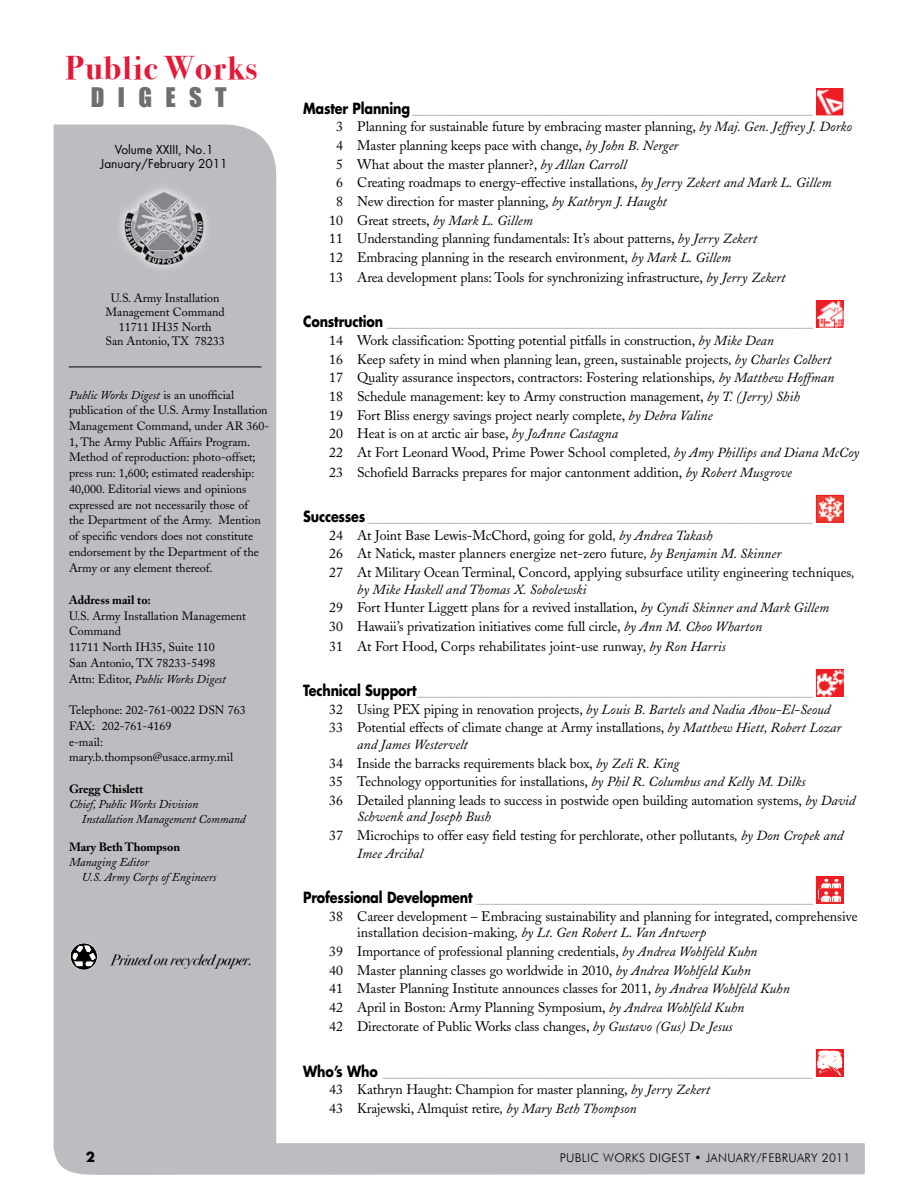
<style>
.page{position:relative;width:918px;height:1188px;background:#fff}
.page>*{position:absolute;margin:0;border:0;box-sizing:border-box;transform-origin:0 0}
.t1{font:33px "Bodoni Svty Two ITCTT Bold";letter-spacing:.035em;color:#e31937}
.t2{font:24.75px "Impact";letter-spacing:.54em;color:#6d6f71}
.t3{font:15px "Bodoni Svty Two OSITCTT Book It";letter-spacing:-.015em;color:#000}
.t4{font:13.8px/18.6px "Adobe Caslon";letter-spacing:-.01em;color:#000}
.t5{font:italic 13.8px "Adobe Caslon";color:#000}
.t6{font:700 13.5px "Futura";color:#000}
.t7{font:12px/15.8px "Adobe Caslon";color:#000}
.t8{font:12px "Futura";color:#8a8c8e;scale:.85 1}
.t9{font:italic 12px "Adobe Caslon";letter-spacing:-.01em;color:#000}
.t10{font:12px/14.4px "Futura";color:#000;text-align:center}
.t11{font:300 12px "Futura BT";letter-spacing:.03em;color:#000}
.t12{font:700 12px "Adobe Caslon";letter-spacing:-.01em;color:#000}
.s1{font-style:italic}
.s2{font-weight:700}
.s3{font-weight:700;font-size:15px;color:#000}
</style>
<div class="page">
<div style="left:54px;top:124px;width:223px;height:1019px;background:#bcbdc0"></div>
<svg style="left:71px;top:943px;width:26px;height:27px"></svg>
<svg style="left:71px;top:944px;width:25px;height:26px"></svg>
<div style="left:114px;top:180px;width:99px;height:94px;background:#bcbdc0"></div>
<img style="left:123px;top:191px;width:82px;height:74px">
<hr style="left:69px;top:367px;width:193px;height:1px;background:#000">
<div style="left:54px;top:1143px;width:811px;height:32px;background:#bcbdc0"></div>
<img style="left:818px;top:90px;width:23px;height:23px">
<div style="left:816px;top:88px;width:27px;height:27px;border:1px solid #ed1c25"></div>
<img style="left:818px;top:302px;width:23px;height:23px">
<div style="left:816px;top:300px;width:27px;height:27px;border:1px solid #ed1c25"></div>
<img style="left:818px;top:497px;width:23px;height:23px">
<div style="left:816px;top:495px;width:27px;height:27px;border:1px solid #ed1c25"></div>
<img style="left:818px;top:671px;width:23px;height:23px">
<div style="left:816px;top:669px;width:27px;height:27px;border:1px solid #ed1c25"></div>
<img style="left:818px;top:878px;width:23px;height:23px">
<div style="left:816px;top:876px;width:27px;height:27px;border:1px solid #ed1c25"></div>
<img style="left:818px;top:1052px;width:23px;height:23px">
<div style="left:816px;top:1050px;width:27px;height:27px;border:1px solid #ed1c25"></div>
<p class="t1" style="left:66px;top:41px;width:193px">Public Works</p>
<p class="t2" style="left:91px;top:78px;width:137px">DIGEST</p>
<p class="t10" style="left:96px;top:135px;width:140px">Volume XXI, No.5,<br>September/October 2009</p>
<p class="t10" style="left:101px;top:142px;width:129px">Volume XXIII, No.1<br>January/February 2011</p>
<p class="t7" style="left:105px;top:291px;width:121px;line-height:14.4px;text-align:center">U.S. Army Installation<br>Management Command<br>11711 IH35 North<br>San Antonio, TX 78233</p>
<p class="t7" style="left:69px;top:387px;width:202px"><span class="s1">Public Works Digest</span> is an unofficial publication of the U.S. Army Installation Management Command, under AR 360- 1, The Army Public Affairs Program.<br>Method of reproduction: photo-offset; press run: 1,600; estimated readership:<br>40,000. Editorial views and opinions expressed are not necessarily those of<br>the Department of the Army. Mention of specific vendors does not constitute endorsement by the Department of the Army or any element thereof.</p>
<p class="t7" style="left:69px;top:592px;width:179px"><span class="s2">Address mail to:<br></span>U.S. Army Installation Management<br>Command<br>11711 North IH35, Suite 110<br>San Antonio, TX 78233-5498<br>Attn: Editor, <span class="s1">Public Works Digest</span></p>
<p class="t7" style="left:69px;top:702px;width:178px">Telephone: 202-761-0022 DSN 763<br>FAX: 202-761-4169<br>e-mail: mary.b.thompson@usace.army.mil</p>
<p class="t12" style="left:69px;top:782px;width:76px">Gregg Chislett</p>
<p class="t9" style="left:69px;top:797px;width:131px">Chief, Public Works Division</p>
<p class="t9" style="left:82px;top:812px;width:165px">Installation Management Command</p>
<p class="t12" style="left:69px;top:840px;width:113px">Mary Beth Thompson</p>
<p class="t9" style="left:69px;top:855px;width:81px">Managing Editor</p>
<p class="t9" style="left:82px;top:870px;width:136px">U.S. Army Corps of Engineers</p>
<p class="t3" style="left:111px;top:951px;width:143px">Printed on recycled paper.</p>
<p class="t8" style="left:303px;top:102px;width:601px"><span class="s3">Master Planning</span> _________________________________________________________________________________</p>
<p class="t4" style="left:336px;top:118px;width:517px">3 Planning for sustainable future by embracing master planning, <span class="s1">by Maj. Gen. Jeffrey J. Dorko</span></p>
<p class="t4" style="left:336px;top:136px;width:344px">4 Master planning keeps pace with change, <span class="s1">by John B. Nerger</span></p>
<p class="t4" style="left:336px;top:155px;width:292px">5 What about the master planner?, <span class="s1">by Allan Carroll</span></p>
<p class="t4" style="left:336px;top:174px;width:497px">6 Creating roadmaps to energy-effective installations, <span class="s1">by Jerry Zekert and Mark L. Gillem</span></p>
<p class="t4" style="left:336px;top:192px;width:332px">8 New direction for master planning, <span class="s1">by Kathryn J. Haught</span></p>
<p class="t4" style="left:329px;top:211px;width:205px">10 Great streets, <span class="s1">by Mark L. Gillem</span></p>
<p class="t4" style="left:329px;top:230px;width:429px">11 Understanding planning fundamentals: It’s about patterns, <span class="s1">by Jerry Zekert</span></p>
<p class="t4" style="left:329px;top:248px;width:403px">12 Embracing planning in the research environment, <span class="s1">by Mark L. Gillem</span></p>
<p class="t4" style="left:329px;top:268px;width:458px">13 Area development plans: Tools for synchronizing infrastructure, <span class="s1">by Jerry Zekert</span></p>
<p class="t8" style="left:303px;top:315px;width:601px"><span class="s3">Construction</span> ______________________________________________________________________________________</p>
<p class="t4" style="left:329px;top:331px;width:531px">14 Work classification: Spotting potential pitfalls in construction, <span class="s1">by Mike Dean<br></span>16 Keep safety in mind when planning lean, green, sustainable projects<span class="s1">, by Charles Colbert<br></span>17 Quality assurance inspectors, contractors: Fostering relationships<span class="s1">, by Matthew Hoffman<br></span>18 Schedule management: key to Army construction management, <span class="s1">by T. (Jerry) Shih<br></span>19 Fort Bliss energy savings project nearly complete, <span class="s1">by Debra Valine<br></span>20 Heat is on at arctic air base, <span class="s1">by JoAnne Castagna<br></span>22 At Fort Leonard Wood, Prime Power School completed<span class="s1">, by Amy Phillips and Diana McCoy</span></p>
<p class="t4" style="left:329px;top:463px;width:464px">23 Schofield Barracks prepares for major cantonment addition, <span class="s1">by Robert Musgrove</span></p>
<p class="t8" style="left:303px;top:510px;width:601px"><span class="s3">Successes</span> __________________________________________________________________________________________</p>
<p class="t4" style="left:329px;top:526px;width:527px">24 At Joint Base Lewis-McChord, going for gold<span class="s1">, by Andrea Takash<br></span>26 At Natick, master planners energize net-zero future<span class="s1">, by Benjamin M. Skinner<br></span>27 At Military Ocean Terminal, Concord, applying subsurface utility engineering techniques<span class="s1">,</span></p>
<p class="t4" style="left:329px;top:580px;width:501px;text-indent:28px"><span class="s1">by Mike Haskell and Thomas X. Sobolewski<br></span>29 Fort Hunter Liggett plans for a revived installation, <span class="s1">by Cyndi Skinner and Mark Gillem<br></span>30 Hawaii’s privatization initiatives come full circle, <span class="s1">by Ann M. Choo Wharton</span></p>
<p class="t4" style="left:329px;top:637px;width:398px">31 At Fort Hood, Corps rehabilitates joint-use runway<span class="s1">, by Ron Harris</span></p>
<p class="t8" style="left:303px;top:684px;width:601px"><span class="s3">Technical Support</span>________________________________________________________________________________</p>
<p class="t4" style="left:329px;top:700px;width:514px">32 Using PEX piping in renovation projects, <span class="s1">by Louis B. Bartels and Nadia Abou-El-Seoud<br></span>33 Potential effects of climate change at Army installations, <span class="s1">by Matthew Hiett, Robert Lozar</span></p>
<p class="t4" style="left:329px;top:735px;width:528px;text-indent:28px"><span class="s1">and James Westervelt<br></span>34 Inside the barracks requirements black box, <span class="s1">by Zeli R. King<br></span>35 Technology opportunities for installations, <span class="s1">by Phil R. Columbus and Kelly M. Dilks<br></span>36 Detailed planning leads to success in postwide open building automation systems, <span class="s1">by David</span></p>
<p class="t5" style="left:357px;top:809px;width:135px">Schwenk and Joseph Bush</p>
<p class="t4" style="left:329px;top:826px;width:516px">37 Microchips to offer easy field testing for perchlorate, other pollutants<span class="s1">, by Don Cropek and</span></p>
<p class="t5" style="left:357px;top:846px;width:67px">Imee Arcibal</p>
<p class="t8" style="left:303px;top:891px;width:601px"><span class="s3">Professional Development</span> ____________________________________________________________________</p>
<p class="t4" style="left:357px;top:908px;width:502px;line-height:16.5px;text-indent:-28px">38 Career development – Embracing sustainability and planning for integrated, comprehensive installation decision-making<span class="s1">, by Lt. Gen Robert L. Van Antwerp</span></p>
<p class="t4" style="left:329px;top:942px;width:462px">39 Importance of professional planning credentials, <span class="s1">by Andrea Wohlfeld Kuhn<br></span>40 Master planning classes go worldwide in 2010, <span class="s1">by Andrea Wohlfeld Kuhn<br></span>41 Master Planning Institute announces classes for 2011, <span class="s1">by Andrea Wohlfeld Kuhn </span>42 April in Boston: Army Planning Symposium, <span class="s1">by Andrea Wohlfeld Kuhn<br></span>42 Directorate of Public Works class changes, <span class="s1">by Gustavo (Gus) De Jesus</span></p>
<p class="t8" style="left:303px;top:1065px;width:601px"><span class="s3">Who’s Who</span> _______________________________________________________________________________________</p>
<p class="t4" style="left:329px;top:1080px;width:383px">43 Kathryn Haught: Champion for master planning, <span class="s1">by Jerry Zekert<br></span>43 Krajewski, Almquist retire<span class="s1">, by Mary Beth Thompson</span></p>
<p class="t6" style="left:86px;top:1148px;width:11px">2</p>
<p class="t11" style="left:560px;top:1150px;width:292px">PUBLIC WORKS DIGEST • JANUARY/FEBRUARY 2011</p>
</div>
